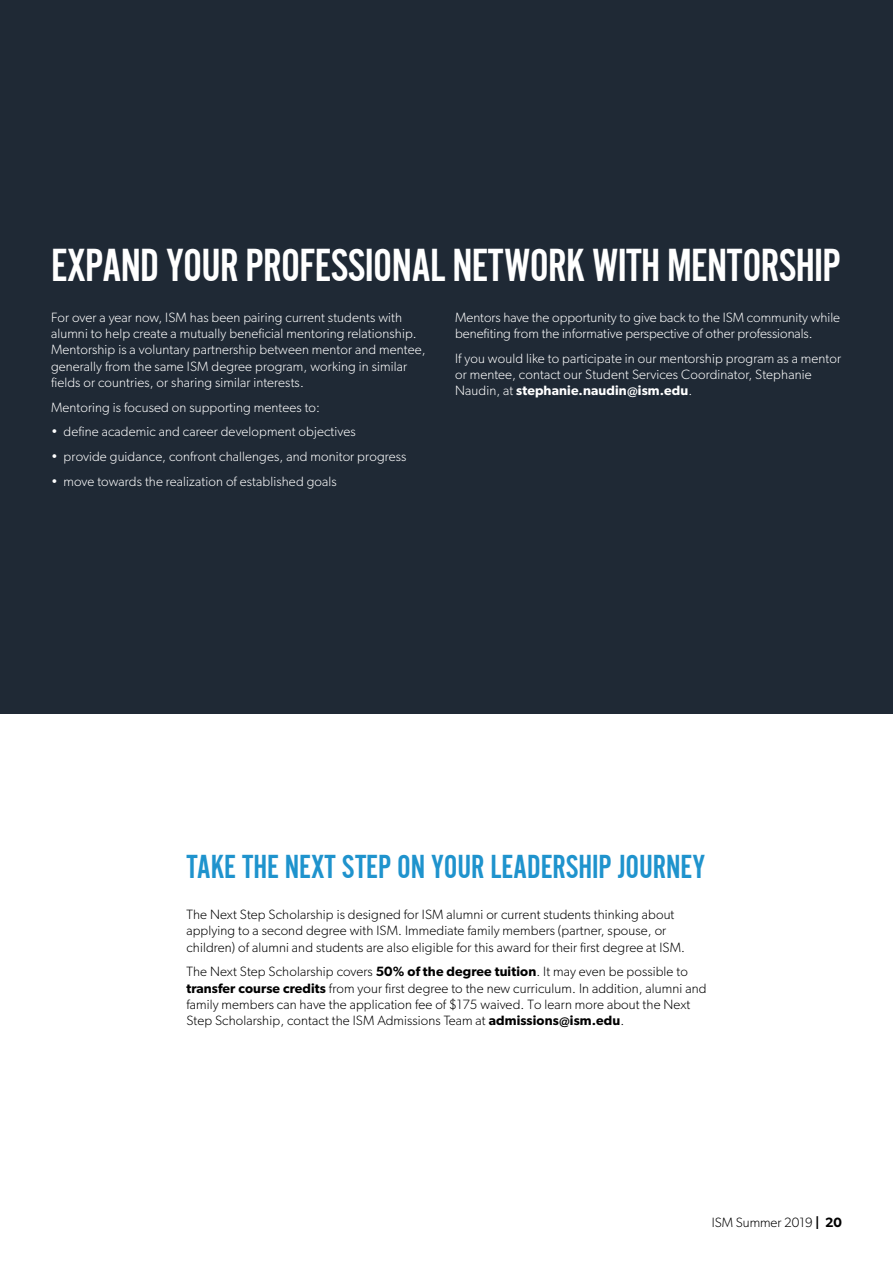
<style>
.page{position:relative;width:893px;height:1263px;background:#fff}
.page>*{position:absolute;margin:0;border:0;box-sizing:border-box;transform-origin:0 0}
.t1{font:48px "Alternate Got No 2 D";letter-spacing:-.015em;color:#fff}
.t2{font:34.5px "Alternate Got No 2 D";letter-spacing:-.005em;color:#1f93cd}
.t3{font:300 13.5px/16.2px "Gibson";letter-spacing:.01em;color:#fff}
.t4{font:300 13.5px/16.2px "Gibson";letter-spacing:.01em;color:#000}
.s1{font-weight:600}
</style>
<div class="page">
<div style="left:0;top:0;width:893px;height:714px;background:#1f2935"></div>
<hr style="left:0;top:0;width:2px;height:579px;background:#000">
<h1 class="t1" style="left:51px;top:240px;width:792px">EXPAND YOUR PROFESSIONAL NETWORK WITH MENTORSHIP</h1>
<p class="t3" style="left:51px;top:309px;width:376px">For over a year now, ISM has been pairing current students with alumni to help create a mutually beneficial mentoring relationship.<br>Mentorship is a voluntary partnership between mentor and mentee, generally from the same ISM degree program, working in similar fields or countries, or sharing similar interests.</p>
<p class="t3" style="left:51px;top:399px;width:271px">Mentoring is focused on supporting mentees to:</p>
<p class="t3" style="left:51px;top:423px;width:306px">• define academic and career development objectives</p>
<p class="t3" style="left:51px;top:448px;width:357px">• provide guidance, confront challenges, and monitor progress</p>
<p class="t3" style="left:51px;top:473px;width:287px">• move towards the realization of established goals</p>
<p class="t3" style="left:455px;top:309px;width:386px">Mentors have the opportunity to give back to the ISM community while benefiting from the informative perspective of other professionals.</p>
<p class="t3" style="left:455px;top:350px;width:388px">If you would like to participate in our mentorship program as a mentor or mentee, contact our Student Services Coordinator, Stephanie<br>Naudin, at <span class="s1">stephanie.naudin@ism.edu</span>.</p>
<h2 class="t2" style="left:186px;top:848px;width:520px">TAKE THE NEXT STEP ON YOUR LEADERSHIP JOURNEY</h2>
<p class="t4" style="left:186px;top:906px;width:500px">The Next Step Scholarship is designed for ISM alumni or current students thinking about applying to a second degree with ISM. Immediate family members (partner, spouse, or children) of alumni and students are also eligible for this award for their first degree at ISM.</p>
<p class="t4" style="left:186px;top:963px;width:522px">The Next Step Scholarship covers <span class="s1">50% of the degree tuition</span>. It may even be possible to <span class="s1">transfer course credits</span> from your first degree to the new curriculum. In addition, alumni and family members can have the application fee of $175 waived. To learn more about the Next Step Scholarship, contact the ISM Admissions Team at <span class="s1">admissions@ism.edu</span>.</p>
<p class="t4" style="left:712px;top:1214px;width:132px">ISM Summer 2019 <span class="s1">| 20</span></p>
</div>
